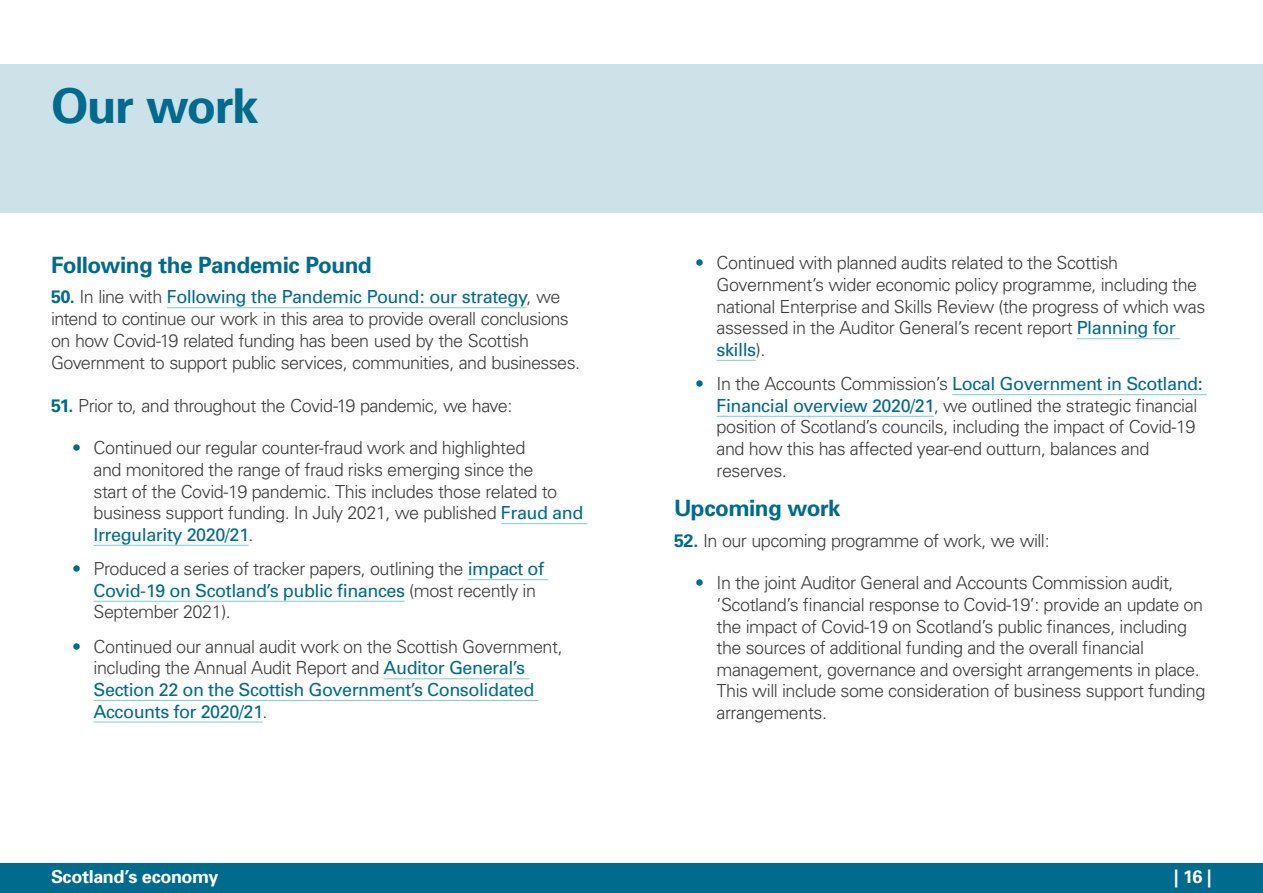
<style>
.page{position:relative;width:1263px;height:893px;background:#fff}
.page>*{position:absolute;margin:0;border:0;box-sizing:border-box;transform-origin:0 0}
.AS-S01-Chapter_head{font:700 48px "Univers";letter-spacing:-.025em;color:#006b8d}
.AS-S05-Subhead_1{font:700 22.5px "Univers";letter-spacing:-.025em;color:#006b8d}
.AS-S10-Bullet_1{font:300 18px/21.6px "Univers";letter-spacing:-.025em;color:#3c3c3b}
.AS-S09-Body_numbered{font:300 18px/21.8px "Univers";letter-spacing:-.035em;color:#3c3c3b}
.t1{font:700 18px "Univers";letter-spacing:-.02em;color:#fff}
.s1{font-family:"Univers LT Pro 65";font-weight:700;color:#006b8d}
.s2{font-weight:400;color:#006b8d}
.s3{color:#006b8d}
</style>
<div class="page">
<div style="left:0;top:64px;width:1263px;height:149px;background:#cce1e8"></div>
<hr style="left:167px;top:307px;width:359px;height:1px;background:#81cbd4">
<hr style="left:501px;top:523px;width:86px;height:1px;background:#81cbd4">
<hr style="left:94px;top:545px;width:155px;height:1px;background:#81cbd4">
<hr style="left:468px;top:579px;width:80px;height:1px;background:#81cbd4">
<hr style="left:94px;top:601px;width:311px;height:1px;background:#81cbd4">
<hr style="left:384px;top:678px;width:145px;height:1px;background:#81cbd4">
<hr style="left:94px;top:700px;width:444px;height:1px;background:#81cbd4">
<hr style="left:94px;top:722px;width:169px;height:1px;background:#81cbd4">
<hr style="left:1077px;top:338px;width:103px;height:1px;background:#81cbd4">
<hr style="left:716px;top:360px;width:40px;height:1px;background:#81cbd4">
<hr style="left:952px;top:394px;width:255px;height:1px;background:#81cbd4">
<hr style="left:716px;top:416px;width:218px;height:1px;background:#81cbd4">
<div style="left:0;top:863px;width:1263px;height:30px;background:#006b8d"></div>
<p class="AS-S01-Chapter_head" style="left:51px;top:77px;width:209px">Our work</p>
<p class="AS-S05-Subhead_1" style="left:51px;top:251px;width:322px">Following the Pandemic Pound</p>
<p class="AS-S09-Body_numbered" style="left:51px;top:286px;width:530px"><span class="s1">50.</span> In line with <span class="s2">Following the Pandemic Pound: our strategy</span>, we intend to continue our work in this area to provide overall conclusions on how Covid-19 related funding has been used by the Scottish Government to support public services, communities, and businesses.</p>
<p class="AS-S09-Body_numbered" style="left:51px;top:394px;width:463px"><span class="s1">51.</span> Prior to, and throughout the Covid-19 pandemic, we have:</p>
<p class="AS-S10-Bullet_1" style="left:94px;top:437px;width:491px;text-indent:-21px"><span class="s3">•</span> Continued our regular counter-fraud work and highlighted<br>and monitored the range of fraud risks emerging since the<br>start of the Covid-19 pandemic. This includes those related to business support funding. In July 2021, we published <span class="s2">Fraud and Irregularity 2020/21</span>.</p>
<p class="AS-S10-Bullet_1" style="left:94px;top:558px;width:452px;text-indent:-21px"><span class="s3">•</span> Produced a series of tracker papers, outlining the <span class="s2">impact of<br>Covid-19 on Scotland’s public finances</span> (most recently in<br>September 2021).</p>
<p class="AS-S10-Bullet_1" style="left:94px;top:635px;width:471px;text-indent:-21px"><span class="s3">•</span> Continued our annual audit work on the Scottish Government, including the Annual Audit Report and <span class="s2">Auditor General’s Section 22 on the Scottish Government’s Consolidated Accounts for 2020/21</span>.</p>
<p class="AS-S10-Bullet_1" style="left:716px;top:252px;width:490px;text-indent:-21px"><span class="s3">•</span> Continued with planned audits related to the Scottish Government’s wider economic policy programme, including the national Enterprise and Skills Review (the progress of which was assessed in the Auditor General’s recent report <span class="s2">Planning for skills</span>).</p>
<p class="AS-S10-Bullet_1" style="left:716px;top:373px;width:488px;text-indent:-21px"><span class="s3">•</span> In the Accounts Commission’s <span class="s2">Local Government in Scotland:<br>Financial overview 2020/21</span>, we outlined the strategic financial position of Scotland’s councils, including the impact of Covid-19 and how this has affected year-end outturn, balances and reserves.</p>
<p class="AS-S05-Subhead_1" style="left:674px;top:495px;width:168px">Upcoming work</p>
<p class="AS-S09-Body_numbered" style="left:674px;top:529px;width:377px"><span class="s1">52.</span> In our upcoming programme of work, we will:</p>
<p class="AS-S10-Bullet_1" style="left:716px;top:572px;width:490px;text-indent:-21px"><span class="s3">•</span> In the joint Auditor General and Accounts Commission audit, ‘Scotland’s financial response to Covid-19’: provide an update on the impact of Covid-19 on Scotland’s public finances, including the sources of additional funding and the overall financial management, governance and oversight arrangements in place.<br>This will include some consideration of business support funding arrangements.</p>
<p class="t1" style="left:51px;top:866px;width:169px">Scotland’s economy</p>
<p class="t1" style="left:1174px;top:866px;width:40px">| 16 |</p>
</div>
